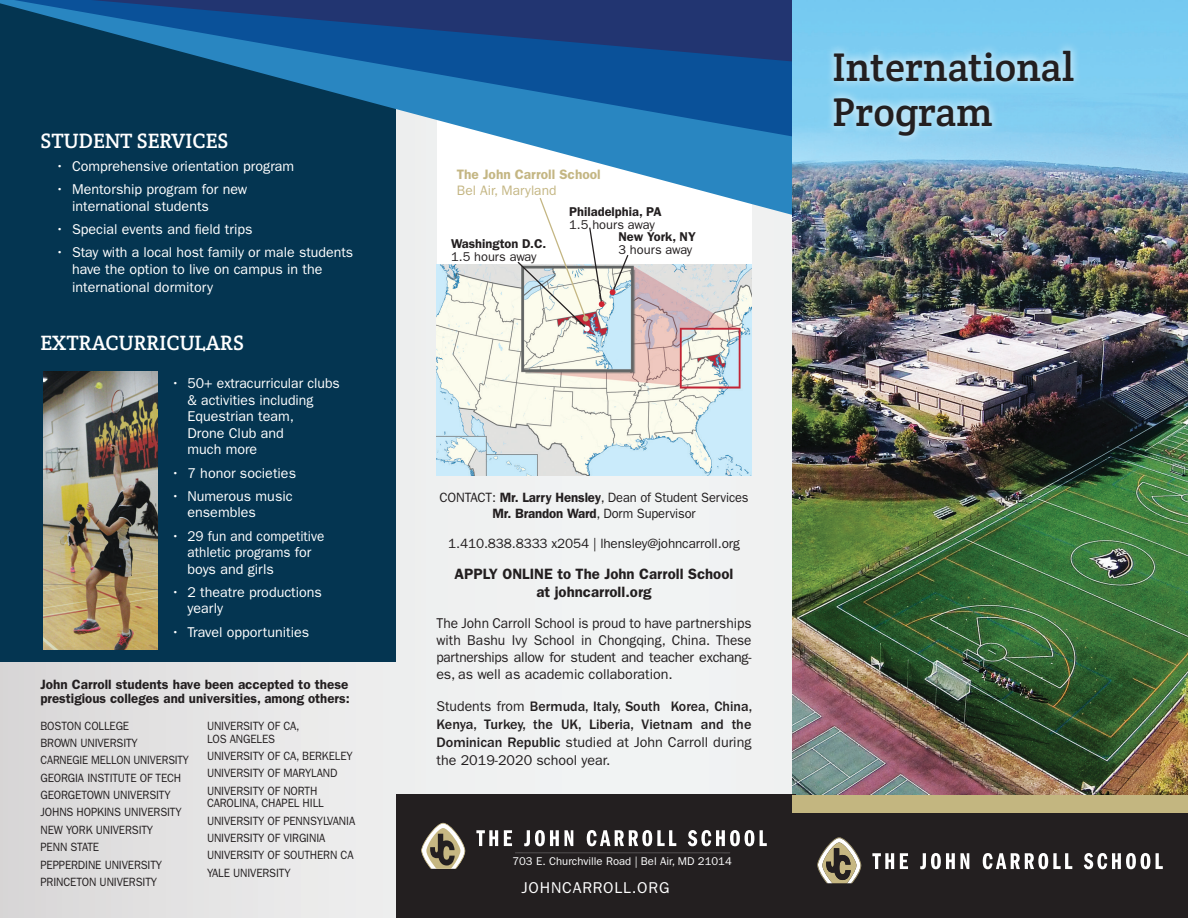
<style>
.page{position:relative;width:1188px;height:918px;background:#fff}
.page>*{position:absolute;margin:0;border:0;box-sizing:border-box;transform-origin:0 0}
.t1{font:40.5px "Crete Round";color:#231f20}
.t2{font:21px "Crete Round";color:#fff}
.t3{font:15.75px "ITC Franklin Gothic Std";letter-spacing:.05em;color:#fff}
.t4{font:600 15px/18px "ITC Franklin Gothic Std";color:#231f20;text-align:center}
.t5{font:14.25px/16.5px "ITC Franklin Gothic Std";color:#fff}
.t6{font:14.25px/17.1px "ITC Franklin Gothic Std";color:#231f20;text-align:justify;scale:.96 1}
.t7{font:500 14.25px/18px "ITC Franklin Gothic Std";color:#231f20;text-align:justify}
.t8{font:600 13.65px/16.4px "ITC Franklin Gothic Std";color:#c4b683}
.t9{font:13.5px "ITC Franklin Gothic Std";letter-spacing:-.01em;color:#231f20}
.t10{font:600 13.5px/14.2px "ITC Franklin Gothic Std";color:#231f20}
.t11{font:600 12.9px/12.8px "ITC Franklin Gothic Std";color:#231f20}
.t12{font:12px/12.8px "ITC Franklin Gothic Std";letter-spacing:-.01em;color:#231f20;scale:.93 1}
.t13{font:12px "ITC Franklin Gothic Std";letter-spacing:-.01em;color:#231f20;scale:.9 1}
.t14{font:11.25px "ITC Franklin Gothic Std";color:#fff}
.s1{font-weight:400}
.s2{font-weight:600}
</style>
<div class="page">
<div style="left:0;top:0;width:792px;height:918px;background:linear-gradient(to right,#dedcdd,#f5f7f7)"></div>
<div style="left:0;top:0;width:395px;height:662px;background:#043551"></div>
<img style="left:792px;top:0;width:396px;height:795px">
<div style="left:792px;top:812px;width:396px;height:106px;background:#231f20"></div>
<svg style="left:872px;top:853px;width:22px;height:16px"></svg>
<svg style="left:900px;top:853px;width:8px;height:16px"></svg>
<svg style="left:920px;top:853px;width:49px;height:16px"></svg>
<svg style="left:983px;top:853px;width:89px;height:16px"></svg>
<svg style="left:1084px;top:853px;width:66px;height:16px"></svg>
<svg style="left:1156px;top:853px;width:7px;height:16px"></svg>
<svg style="left:817px;top:837px;width:45px;height:46px"></svg>
<div style="left:396px;top:795px;width:399px;height:123px;background:#231f20"></div>
<svg style="left:476px;top:830px;width:22px;height:16px"></svg>
<svg style="left:504px;top:830px;width:8px;height:16px"></svg>
<svg style="left:524px;top:830px;width:49px;height:16px"></svg>
<svg style="left:587px;top:830px;width:89px;height:16px"></svg>
<svg style="left:688px;top:830px;width:66px;height:16px"></svg>
<svg style="left:760px;top:830px;width:7px;height:16px"></svg>
<svg style="left:421px;top:823px;width:45px;height:46px"></svg>
<svg style="left:515px;top:853px;width:215px;height:1px"></svg>
<div style="left:792px;top:795px;width:396px;height:17px;background:#c3b680"></div>
<div style="left:437px;top:71px;width:315px;height:405px;background:#fff"></div>
<img style="left:437px;top:264px;width:315px;height:212px">
<svg style="left:516px;top:215px;width:114px;height:117px"></svg>
<svg style="left:0;top:0;width:792px;height:215px"></svg>
<svg style="left:14px;top:0;width:778px;height:136px"></svg>
<svg style="left:91px;top:0;width:701px;height:61px;background:#184685"></svg>
<svg style="left:825px;top:41px;width:258px;height:104px;background:#96d5f3"></svg>
<img style="left:44px;top:372px;width:114px;height:277px">
<p class="t2" style="left:40px;top:127px;width:189px">STUDENT SERVICES</p>
<p class="t5" style="left:56px;top:158px;width:240px">• Comprehensive orientation program</p>
<p class="t5" style="left:72px;top:181px;width:177px;text-indent:-17px">• Mentorship program for new international students</p>
<p class="t5" style="left:56px;top:221px;width:199px">• Special events and field trips</p>
<p class="t5" style="left:72px;top:244px;width:283px;text-indent:-17px">• Stay with a local host family or male students have the option to live on campus in the</p>
<p class="t5" style="left:72px;top:279px;width:143px">international dormitory</p>
<p class="t2" style="left:40px;top:329px;width:205px">EXTRACURRICULARS</p>
<p class="t5" style="left:187px;top:375px;width:154px;text-indent:-16px">• 50+ extracurricular clubs &amp; activities including<br>Equestrian team,<br>Drone Club and<br>much more</p>
<p class="t5" style="left:171px;top:465px;width:127px">• 7 honor societies</p>
<p class="t5" style="left:188px;top:488px;width:107px;text-indent:-17px">• Numerous music ensembles</p>
<p class="t5" style="left:188px;top:528px;width:138px;text-indent:-17px">• 29 fun and competitive athletic programs for boys and girls</p>
<p class="t5" style="left:188px;top:584px;width:136px;text-indent:-17px">• 2 theatre productions yearly</p>
<p class="t5" style="left:171px;top:624px;width:140px">• Travel opportunities</p>
<p class="t10" style="left:40px;top:677px;width:311px">John Carroll students have been accepted to these prestigious colleges and universities, among others:</p>
<p class="t12" style="left:40px;top:719px;width:97px">BOSTON COLLEGE</p>
<p class="t12" style="left:40px;top:737px;width:106px">BROWN UNIVERSITY</p>
<p class="t13" style="left:40px;top:754px;width:166px">CARNEGIE MELLON UNIVERSITY</p>
<p class="t12" style="left:40px;top:771px;width:153px">GEORGIA INSTITUTE OF TECH</p>
<p class="t12" style="left:40px;top:789px;width:141px">GEORGETOWN UNIVERSITY</p>
<p class="t12" style="left:40px;top:806px;width:153px">JOHNS HOPKINS UNIVERSITY</p>
<p class="t12" style="left:40px;top:823px;width:123px">NEW YORK UNIVERSITY</p>
<p class="t12" style="left:40px;top:841px;width:65px">PENN STATE</p>
<p class="t12" style="left:40px;top:858px;width:132px">PEPPERDINE UNIVERSITY</p>
<p class="t12" style="left:40px;top:875px;width:127px">PRINCETON UNIVERSITY</p>
<p class="t12" style="left:207px;top:719px;width:101px">UNIVERSITY OF CA,<br>LOS ANGELES</p>
<p class="t12" style="left:207px;top:750px;width:158px">UNIVERSITY OF CA, BERKELEY</p>
<p class="t12" style="left:207px;top:767px;width:142px">UNIVERSITY OF MARYLAND</p>
<p class="t12" style="left:207px;top:784px;width:127px">UNIVERSITY OF NORTH<br>CAROLINA, CHAPEL HILL</p>
<p class="t12" style="left:207px;top:814px;width:161px">UNIVERSITY OF PENNSYLVANIA</p>
<p class="t12" style="left:207px;top:832px;width:129px">UNIVERSITY OF VIRGINIA</p>
<p class="t12" style="left:207px;top:849px;width:159px">UNIVERSITY OF SOUTHERN CA</p>
<p class="t12" style="left:207px;top:866px;width:91px">YALE UNIVERSITY</p>
<p class="t8" style="left:457px;top:166px;width:145px">The John Carroll School<br><span class="s1">Bel Air, Maryland</span></p>
<p class="t11" style="left:451px;top:237px;width:97px">Washington D.C.<br><span class="s1">1.5 hours away</span></p>
<p class="t11" style="left:569px;top:205px;width:94px">Philadelphia, PA<br><span class="s1">1.5 hours away</span></p>
<p class="t11" style="left:618px;top:231px;width:79px">New York, NY<br><span class="s1">3 hours away</span></p>
<p class="t9" style="left:439px;top:489px;width:311px">CONTACT: <span class="s2">Mr. Larry Hensley</span>, Dean of Student Services</p>
<p class="t9" style="left:492px;top:506px;width:205px"><span class="s2">Mr. Brandon Ward</span>, Dorm Supervisor</p>
<p class="t9" style="left:448px;top:536px;width:293px">1.410.838.8333 x2054 | lhensley@johncarroll.org</p>
<p class="t4" style="left:455px;top:565px;width:280px">APPLY ONLINE to The John Carroll School at johncarroll.org</p>
<p class="t6" style="left:437px;top:615px;width:330px">The John Carroll School is proud to have partnerships with Bashu Ivy School in Chongqing, China. These partnerships allow for student and teacher exchang&shy;es, as well as academic collaboration.</p>
<p class="t7" style="left:437px;top:697px;width:317px"><span class="s1">Students from</span> Bermuda, Italy, South Korea, China, Kenya, Turkey, the UK, Liberia, Vietnam and the Dominican Republic <span class="s1">studied at John Carroll during the 2019-2020 school year.</span></p>
<p class="t14" style="left:512px;top:855px;width:221px">703 E. Churchville Road | Bel Air, MD 21014</p>
<p class="t3" style="left:522px;top:878px;width:149px">JOHNCARROLL.ORG</p>
<p class="t1" style="left:833px;top:40px;width:243px">International</p>
<p class="t1" style="left:833px;top:85px;width:162px">Program</p>
</div>
